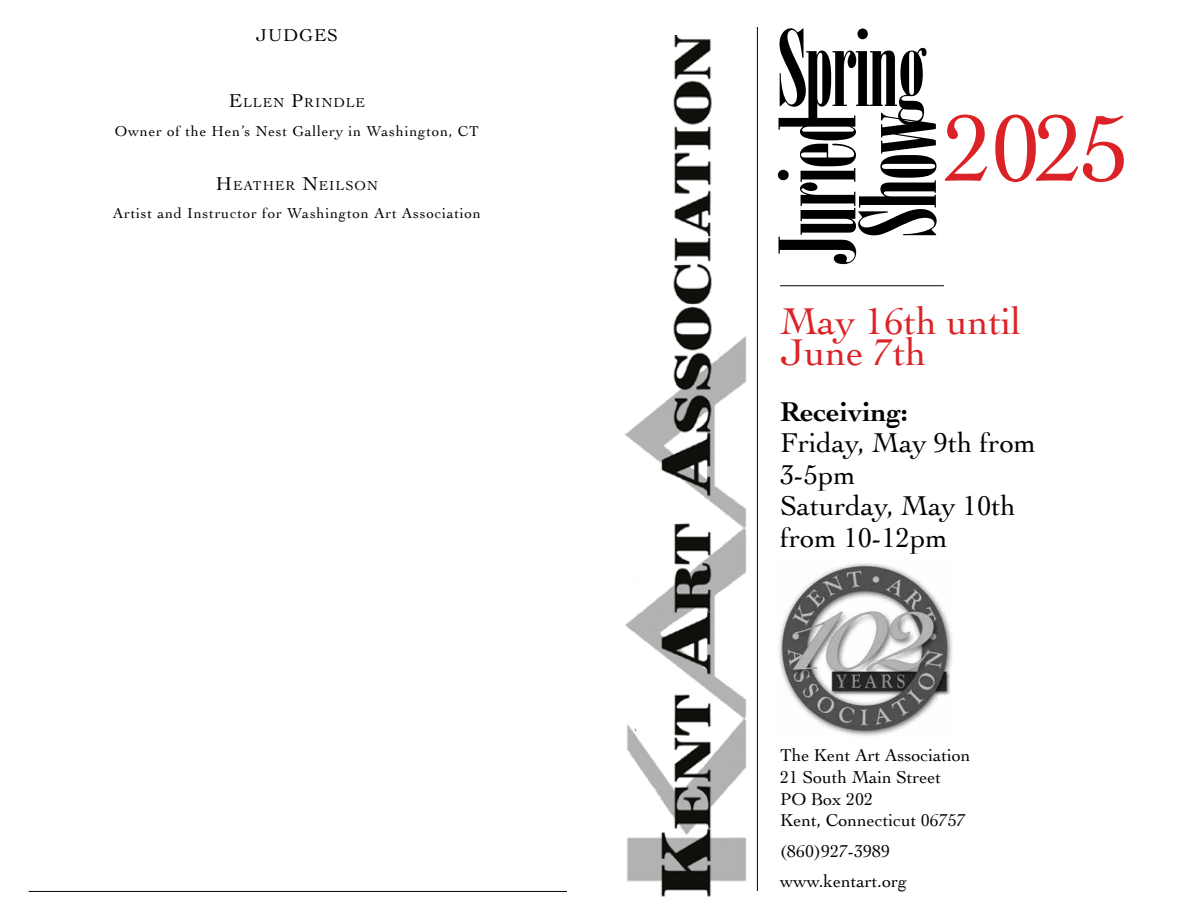
<style>
.page{position:relative;width:1188px;height:918px;background:#fff}
.page>*{position:absolute;margin:0;border:0;box-sizing:border-box;transform-origin:0 0}
.t1{font:104.7px/80.6px "Onyx";letter-spacing:-.01em;color:#000;scale:.96 1}
.t2{font:99px "Cochin";color:#db2327}
.t3{font:39px/31.5px "Cochin";color:#db2327}
.t4{font:28.5px/31.5px "Cochin";color:#000}
.t5{font:700 28.5px "Cochin";color:#000}
.t6{font:18px/21.6px "Cochin";color:#000}
.t7{font:15px "Cochin";letter-spacing:.05em;color:#000}
.t8{font:13.65px "Cochin";letter-spacing:.07em;color:#000}
.s1{font-size:19.5px}
</style>
<div class="page">
<hr style="left:780px;top:285px;width:164px;height:1px;background:#000">
<hr style="left:757px;top:27px;width:1px;height:864px;background:#000">
<img style="left:624px;top:36px;width:123px;height:861px">
<img style="left:779px;top:563px;width:174px;height:173px">
<hr style="left:29px;top:891px;width:538px;height:1px;background:#000">
<p class="t6" style="left:256px;top:24px;width:84px">JUDGES</p>
<p class="t8" style="left:229px;top:94px;width:137px"><span class="s1">E</span>LLEN <span class="s1">P</span>RINDLE</p>
<p class="t7" style="left:115px;top:121px;width:366px">Owner of the Hen’s Nest Gallery in Washington, CT</p>
<p class="t8" style="left:216px;top:176px;width:164px"><span class="s1">H</span>EATHER <span class="s1">N</span>EILSON</p>
<p class="t7" style="left:113px;top:203px;width:369px">Artist and Instructor for Washington Art Association</p>
<h1 class="t1" style="left:778px;top:28px;width:157px">Spring</h1>
<h1 class="t1" style="left:778px;top:265px;width:161px;rotate:-90deg">Juried<br>Show</h1>
<h2 class="t2" style="left:943px;top:81px;width:188px">2025</h2>
<h3 class="t3" style="left:780px;top:303px;width:243px">May 16th until<br>June 7th</h3>
<h3 class="t5" style="left:780px;top:392px;width:130px">Receiving:</h3>
<h3 class="t4" style="left:780px;top:426px;width:258px">Friday, May 9th from<br>3-5pm<br>Saturday, May 10th from 10-12pm</h3>
<p class="t6" style="left:780px;top:744px;width:192px">The Kent Art Association<br>21 South Main Street<br>PO Box 202<br>Kent, Connecticut 06757</p>
<p class="t6" style="left:780px;top:835px;width:129px;line-height:30.6px">(860)927-3989 www.kentart.org</p>
</div>
